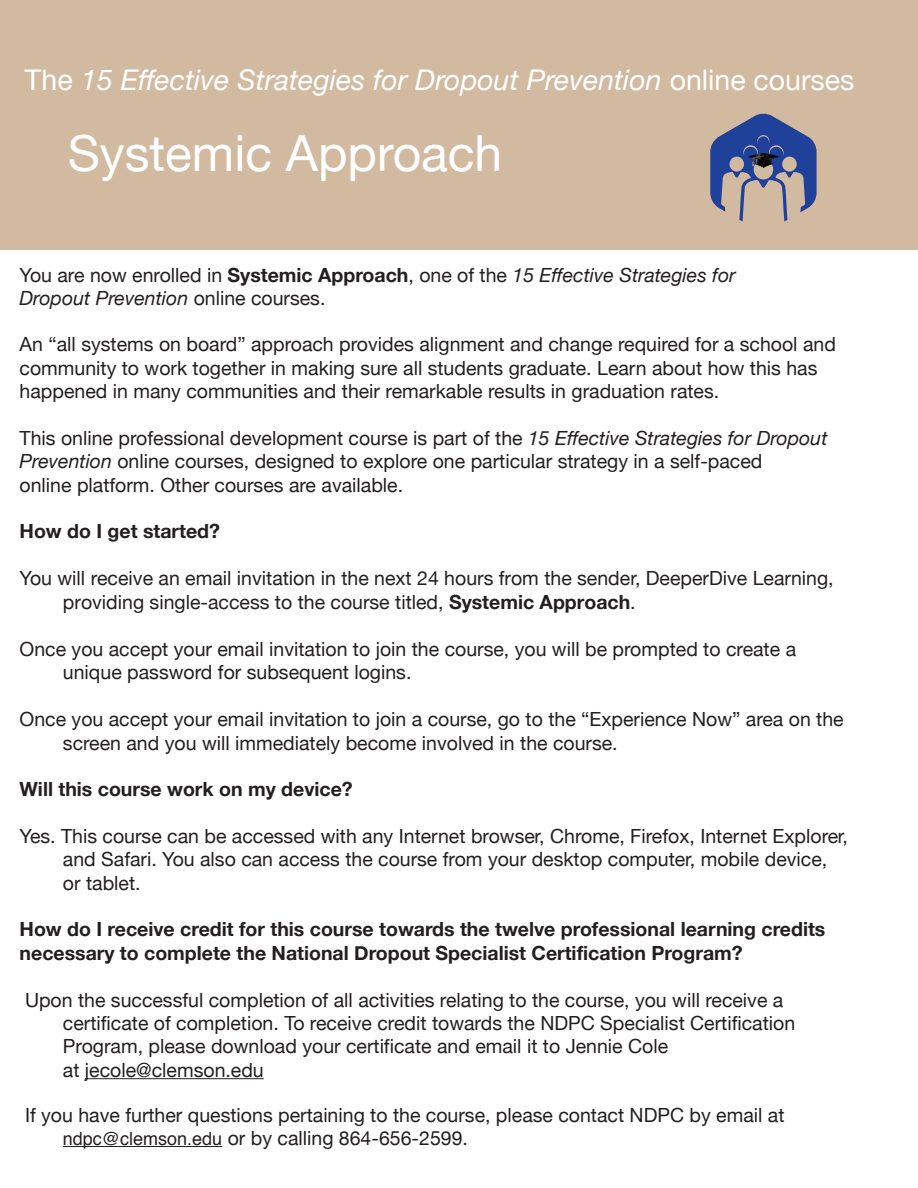
<style>
.page{position:relative;width:918px;height:1188px;background:#fff}
.page>*{position:absolute;margin:0;border:0;box-sizing:border-box;transform-origin:0 0}
.t1{font:49.65px "Helvetica Neue";color:#fff}
.t2{font:italic 28.5px "Helvetica Neue";color:#fff}
.t3{font:19.5px/23.4px "Helvetica Neue";color:#231f20}
.t4{font:700 19.5px/23.4px "Helvetica Neue";color:#231f20}
.s1{font-family:"Helvetica";font-style:normal}
.s2{font-style:normal}
.s3{font-weight:700}
.s4{font-style:italic}
.s5{font-family:"Helvetica";font-size:18px}
</style>
<div class="page">
<div style="left:0;top:0;width:918px;height:250px;background:#d2baa0"></div>
<svg style="left:710px;top:113px;width:107px;height:109px"></svg>
<hr style="left:85px;top:1078px;width:179px;height:1px;background:#231f20">
<hr style="left:63px;top:1146px;width:159px;height:1px;background:#231f20">
<h2 class="t2" style="left:24px;top:60px;width:832px"><span class="s1">The</span> 15 Effective Strategies for Dropout Prevention <span class="s2">online courses</span></h2>
<h1 class="t1" style="left:68px;top:118px;width:436px">Systemic Approach</h1>
<p class="t3" style="left:20px;top:264px;width:718px;line-height:23px">You are now enrolled in <span class="s3">Systemic Approach</span>, one of the <span class="s4">15 Effective Strategies for<br>Dropout Prevention</span> online courses.</p>
<p class="t3" style="left:20px;top:334px;width:818px">An “all systems on board” approach provides alignment and change required for a school and community to work together in making sure all students graduate. Learn about how this has happened in many communities and their remarkable results in graduation rates.</p>
<p class="t3" style="left:20px;top:427px;width:809px">This online professional development course is part of the <span class="s4">15 Effective Strategies for Dropout<br>Prevention</span> online courses, designed to explore one particular strategy in a self-paced<br>online platform. Other courses are available.</p>
<p class="t4" style="left:20px;top:520px;width:202px">How do I get started?</p>
<p class="t3" style="left:63px;top:568px;width:772px;line-height:23.9px;text-indent:-43px">You will receive an email invitation in the next 24 hours from the sender, DeeperDive Learning, providing single-access to the course titled, <span class="s3">Systemic Approach</span>.</p>
<p class="t3" style="left:63px;top:638px;width:735px;text-indent:-43px">Once you accept your email invitation to join the course, you will be prompted to create a unique password for subsequent logins.</p>
<p class="t3" style="left:63px;top:709px;width:782px;text-indent:-43px">Once you accept your email invitation to join a course, go to the “Experience Now” area on the screen and you will immediately become involved in the course.</p>
<p class="t4" style="left:20px;top:778px;width:335px">Will this course work on my device?</p>
<p class="t3" style="left:63px;top:826px;width:787px;text-indent:-43px">Yes. This course can be accessed with any Internet browser, Chrome, Firefox, Internet Explorer, and Safari. You also can access the course from your desktop computer, mobile device, or tablet.</p>
<p class="t4" style="left:20px;top:918px;width:807px">How do I receive credit for this course towards the twelve professional learning credits necessary to complete the National Dropout Specialist Certification Program?</p>
<p class="t3" style="left:63px;top:989px;width:734px;text-indent:-38px">Upon the successful completion of all activities relating to the course, you will receive a certificate of completion. To receive credit towards the NDPC Specialist Certification Program, please download your certificate and email it to Jennie Cole<br>at jecole@clemson.edu</p>
<p class="t3" style="left:63px;top:1104px;width:723px;text-indent:-38px">If you have further questions pertaining to the course, please contact NDPC by email at <span class="s5">ndpc@clemson.edu</span> or by calling 864-656-2599.</p>
</div>
